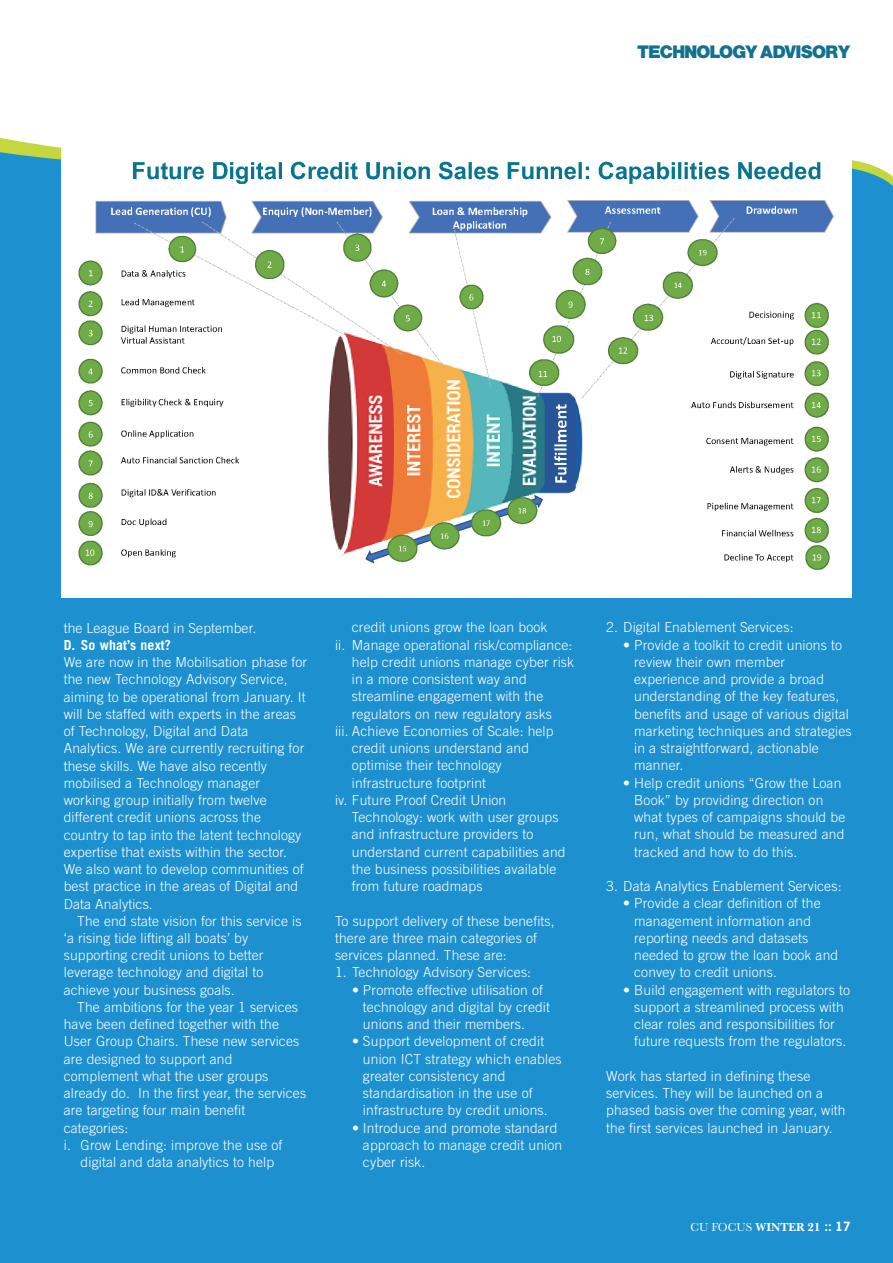
<style>
.page{position:relative;width:893px;height:1263px;background:#1d90d0}
.page>*{position:absolute;margin:0;border:0;box-sizing:border-box;transform-origin:0 0}
.t1{font:700 16.5px "Europa Nr 1 SH";color:#127290}
.t2{font:300 13.8px/17.2px "Trade Gothic LT Std";letter-spacing:.01em;color:#fff}
.t3{font:700 13.8px "Trade Gothic LT Std";letter-spacing:.01em;color:#fff}
.t4{font:700 12px "Baskerville No 2 BT";color:#fff}
.s1{font-family:"Baskerville";font-weight:400}
.s2{font-family:"News Gothic Std"}
</style>
<div class="page">
<div style="left:0;top:0;width:893px;height:186px;background:#fff"></div>
<img style="left:61px;top:146px;width:791px;height:452px">
<p class="t1" style="left:637px;top:43px;width:215px">TECHNOLOGY ADVISORY</p>
<p class="t2" style="left:64px;top:620px;width:194px">the League Board in September.</p>
<p class="t3" style="left:64px;top:640px;width:109px">D. So what’s next?</p>
<p class="t2" style="left:64px;top:655px;width:245px">We are now in the Mobilisation phase for the new Technology Advisory Service, aiming to be operational from January. It will be staffed with experts in the areas of Technology, Digital and Data Analytics. We are currently recruiting for these skills. We have also recently mobilised a Technology manager working group initially from twelve different credit unions across the country to tap into the latent technology expertise that exists within the sector.<br>We also want to develop communities of best practice in the areas of Digital and Data Analytics.</p>
<p class="t2" style="left:64px;top:913px;width:239px;text-indent:14px">The end state vision for this service is ‘a rising tide lifting all boats’ by supporting credit unions to better leverage technology and digital to achieve your business goals.</p>
<p class="t2" style="left:77px;top:1000px;width:222px">The ambitions for the year 1 services</p>
<p class="t2" style="left:64px;top:1017px;width:217px">have been defined together with the</p>
<p class="t2" style="left:64px;top:1034px;width:237px">User Group Chairs. These new services</p>
<p class="t2" style="left:64px;top:1051px;width:170px">are designed to support and</p>
<p class="t2" style="left:64px;top:1069px;width:206px">complement what the user groups</p>
<p class="t2" style="left:64px;top:1086px;width:244px">already do. In the first year, the services</p>
<p class="t2" style="left:64px;top:1103px;width:183px">are targeting four main benefit</p>
<p class="t2" style="left:64px;top:1120px;width:66px">categories:</p>
<p class="t2" style="left:64px;top:1137px;width:220px">i. Grow Lending: improve the use of</p>
<p class="t2" style="left:81px;top:1155px;width:195px">digital and data analytics to help</p>
<p class="t2" style="left:352px;top:620px;width:197px">credit unions grow the loan book</p>
<p class="t2" style="left:335px;top:637px;width:239px">ii. Manage operational risk/compliance:</p>
<p class="t2" style="left:352px;top:654px;width:224px">help credit unions manage cyber risk</p>
<p class="t2" style="left:352px;top:672px;width:176px">in a more consistent way and</p>
<p class="t2" style="left:352px;top:689px;width:193px">streamline engagement with the</p>
<p class="t2" style="left:352px;top:706px;width:202px">regulators on new regulatory asks</p>
<p class="t2" style="left:335px;top:723px;width:220px">iii. Achieve Economies of Scale: help</p>
<p class="t2" style="left:352px;top:741px;width:179px">credit unions understand and</p>
<p class="t2" style="left:352px;top:758px;width:151px">optimise their technology</p>
<p class="t2" style="left:352px;top:775px;width:136px">infrastructure footprint</p>
<p class="t2" style="left:335px;top:792px;width:173px">iv. Future Proof Credit Union</p>
<p class="t2" style="left:352px;top:810px;width:208px">Technology: work with user groups</p>
<p class="t2" style="left:352px;top:827px;width:183px">and infrastructure providers to</p>
<p class="t2" style="left:352px;top:844px;width:215px">understand current capabilities and</p>
<p class="t2" style="left:352px;top:861px;width:206px">the business possibilities available</p>
<p class="t2" style="left:352px;top:879px;width:132px">from future roadmaps</p>
<p class="t2" style="left:335px;top:913px;width:221px">To support delivery of these benefits, there are three main categories of services planned. These are:</p>
<p class="t2" style="left:335px;top:965px;width:198px">1. Technology Advisory Services:</p>
<p class="t2" style="left:363px;top:982px;width:189px;text-indent:-11px">• Promote effective utilisation of technology and digital by credit unions and their members.</p>
<p class="t2" style="left:363px;top:1034px;width:200px;text-indent:-11px">• Support development of credit union ICT strategy which enables greater consistency and standardisation in the use of infrastructure by credit unions.</p>
<p class="t2" style="left:363px;top:1120px;width:201px;text-indent:-11px">• Introduce and promote standard approach to manage credit union cyber risk.</p>
<p class="t2" style="left:606px;top:620px;width:189px">2. Digital Enablement Services:</p>
<p class="t2" style="left:634px;top:637px;width:219px;text-indent:-11px">• Provide a toolkit to credit unions to review their own member experience and provide a broad understanding of the key features, benefits and usage of various digital marketing techniques and strategies in a straightforward, actionable manner.</p>
<p class="t2" style="left:634px;top:775px;width:213px;text-indent:-11px">• Help credit unions “Grow the Loan<br>Book” by providing direction on what types of campaigns should be run, what should be measured and tracked and how to do this.</p>
<p class="t2" style="left:606px;top:879px;width:237px">3. Data Analytics Enablement Services:</p>
<p class="t2" style="left:634px;top:896px;width:206px;text-indent:-11px">• Provide a clear definition of the management information and reporting needs and datasets needed to grow the loan book and convey to credit unions.</p>
<p class="t2" style="left:623px;top:982px;width:228px;text-align:center">• Build engagement with regulators to support a streamlined process with clear roles and responsibilities for future requests from the regulators.</p>
<p class="t2" style="left:606px;top:1068px;width:241px">Work has started in defining these services. They will be launched on a phased basis over the coming year, with the first services launched in January.</p>
<p class="t4" style="left:690px;top:1223px;width:162px"><span class="s1">CU FOCUS</span> WINTER 21 <span class="s2">:: 17</span></p>
</div>
